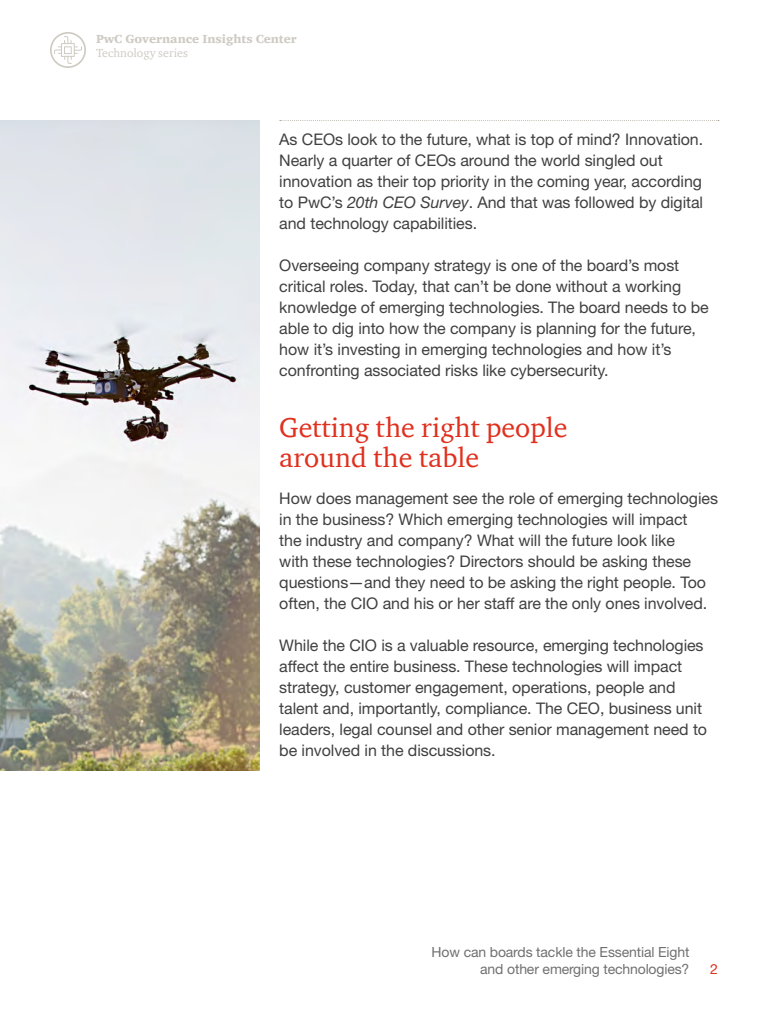
<style>
.page{position:relative;width:768px;height:1024px;background:#fff}
.page>*{position:absolute;margin:0;border:0;box-sizing:border-box;transform-origin:0 0}
.t1{font:28px/30px "ITC Charter Com";color:#e0301e}
.t2{font:16px/21px "Helvetica Neue LT Std";letter-spacing:-.005em;color:#404041}
.t3{font:14px/16.8px "Helvetica Neue LT Std";letter-spacing:-.01em;color:#707070;text-align:right}
.t4{font:14px "Helvetica Neue LT Std";color:#e0301e}
.t5{font:900 12px "ITC Charter Com";color:#cecbc3}
.t6{font:12px "ITC Charter Com";color:#cecbc3}
.s1{font-style:italic}
</style>
<div class="page">
<svg style="left:280px;top:120px;width:439px;height:1px"></svg>
<svg style="left:50px;top:32px;width:36px;height:36px"></svg>
<img style="left:0;top:120px;width:259px;height:651px">
<p class="t5" style="left:96px;top:31px;width:202px">PwC Governance Insights Center</p>
<p class="t6" style="left:96px;top:46px;width:93px">Technology series</p>
<p class="t2" style="left:279px;top:128px;width:425px">As CEOs look to the future, what is top of mind? Innovation.<br>Nearly a quarter of CEOs around the world singled out innovation as their top priority in the coming year, according to PwC’s <span class="s1">20th CEO Survey</span>. And that was followed by digital and technology capabilities.</p>
<p class="t2" style="left:279px;top:254px;width:431px">Overseeing company strategy is one of the board’s most critical roles. Today, that can’t be done without a working knowledge of emerging technologies. The board needs to be able to dig into how the company is planning for the future, how it’s investing in emerging technologies and how it’s confronting associated risks like cybersecurity.</p>
<h1 class="t1" style="left:279px;top:412px;width:290px">Getting the right people around the table</h1>
<p class="t2" style="left:279px;top:487px;width:440px">How does management see the role of emerging technologies in the business? Which emerging technologies will impact<br>the industry and company? What will the future look like<br>with these technologies? Directors should be asking these questions—and they need to be asking the right people. Too often, the CIO and his or her staff are the only ones involved.</p>
<p class="t2" style="left:279px;top:634px;width:429px">While the CIO is a valuable resource, emerging technologies affect the entire business. These technologies will impact strategy, customer engagement, operations, people and talent and, importantly, compliance. The CEO, business unit leaders, legal counsel and other senior management need to be involved in the discussions.</p>
<p class="t3" style="left:432px;top:943px;width:259px">How can boards tackle the Essential Eight and other emerging technologies?</p>
<p class="t4" style="left:710px;top:960px;width:9px">2</p>
</div>
